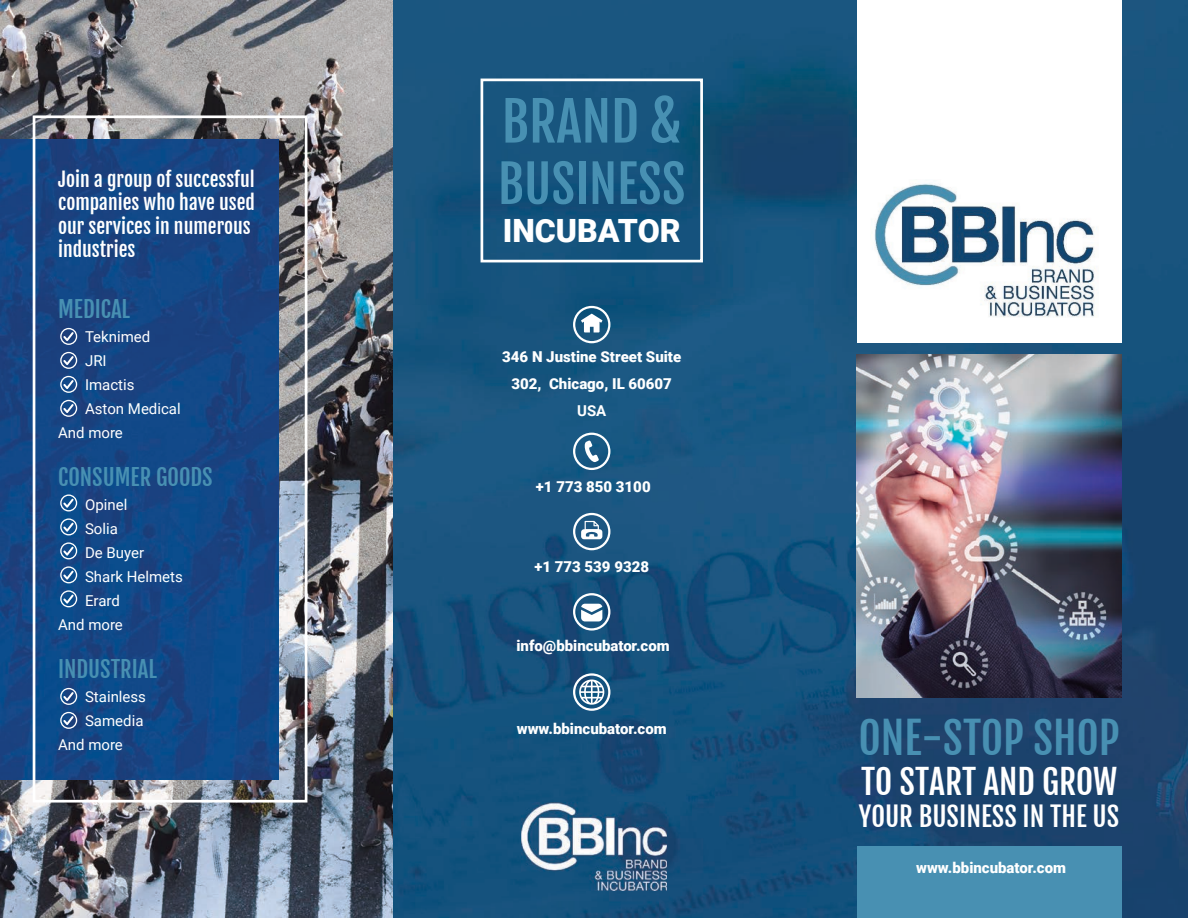
<style>
.page{position:relative;width:1188px;height:918px;background:#fff}
.page>*{position:absolute;margin:0;border:0;box-sizing:border-box;transform-origin:0 0}
.t1{font:53.4px "Fjalla One";color:#4890b2}
.t2{font:51.15px "Fjalla One";color:#4890b2}
.t3{font:43.05px "Fjalla One";color:#4890b2}
.t4{font:33.45px "Fjalla One";color:#fff}
.t5{font:900 32.1px "Roboto";color:#fff}
.t6{font:26.7px "Fjalla One";color:#fff}
.t7{font:22.5px "Fjalla One";color:#4890b2}
.t8{font:19.5px/23.4px "Fjalla One";color:#fff}
.t9{font:900 15px/27px "Roboto";color:#fff;text-align:center}
.t10{font:15px "Roboto";color:#fff}
.t11{font:700 15px "Roboto";color:#fff}
</style>
<div class="page">
<img style="left:0;top:0;width:393px;height:918px">
<img style="left:393px;top:0;width:636px;height:612px">
<img style="left:1029px;top:0;width:159px;height:918px">
<img style="left:393px;top:612px;width:530px;height:204px">
<div style="left:923px;top:698px;width:107px;height:149px;background:#1b426c"></div>
<div style="left:393px;top:816px;width:158px;height:102px;background:#13517c"></div>
<img style="left:658px;top:816px;width:266px;height:102px">
<img style="left:551px;top:891px;width:107px;height:27px">
<div style="left:857px;top:847px;width:265px;height:71px;background:#4890b2"></div>
<div style="left:857px;top:0;width:265px;height:343px;background:#fff"></div>
<img style="left:874px;top:183px;width:221px;height:134px">
<img style="left:857px;top:355px;width:265px;height:343px">
<div style="left:481px;top:79px;width:222px;height:183px;border:3px solid #fff"></div>
<img style="left:0;top:140px;width:279px;height:639px">
<svg style="left:60px;top:328px;width:17px;height:17px"></svg>
<svg style="left:60px;top:352px;width:17px;height:17px"></svg>
<svg style="left:60px;top:376px;width:17px;height:17px"></svg>
<svg style="left:60px;top:400px;width:17px;height:17px"></svg>
<svg style="left:60px;top:494px;width:17px;height:18px"></svg>
<svg style="left:60px;top:518px;width:17px;height:17px"></svg>
<svg style="left:60px;top:542px;width:17px;height:17px"></svg>
<svg style="left:60px;top:566px;width:17px;height:17px"></svg>
<svg style="left:60px;top:590px;width:17px;height:17px"></svg>
<svg style="left:60px;top:688px;width:17px;height:17px"></svg>
<svg style="left:60px;top:712px;width:17px;height:17px"></svg>
<div style="left:33px;top:115px;width:274px;height:688px;border:3px solid #fff"></div>
<div style="left:573px;top:433px;width:37px;height:37px;border:2px solid #fff;border-radius:50%"></div>
<div style="left:573px;top:513px;width:37px;height:37px;border:2px solid #fff;border-radius:50%"></div>
<div style="left:573px;top:593px;width:37px;height:38px;border:2px solid #fff;border-radius:50%"></div>
<div style="left:573px;top:673px;width:37px;height:38px;border:2px solid #fff;border-radius:50%"></div>
<div style="left:573px;top:306px;width:37px;height:37px;border:2px solid #fff;border-radius:50%"></div>
<svg style="left:581px;top:521px;width:21px;height:18px"></svg>
<svg style="left:581px;top:604px;width:21px;height:17px"></svg>
<svg style="left:581px;top:314px;width:21px;height:18px"></svg>
<svg style="left:585px;top:441px;width:14px;height:21px"></svg>
<svg style="left:579px;top:679px;width:25px;height:26px"></svg>
<img style="left:521px;top:803px;width:146px;height:88px">
<h3 class="t8" style="left:58px;top:168px;width:198px">Join a group of successful companies who have used our services in numerous industries</h3>
<h3 class="t7" style="left:58px;top:296px;width:74px">MEDICAL</h3>
<p class="t10" style="left:85px;top:326px;width:67px">Teknimed</p>
<p class="t10" style="left:85px;top:350px;width:23px">JRI</p>
<p class="t10" style="left:85px;top:374px;width:51px">Imactis</p>
<p class="t10" style="left:85px;top:398px;width:97px">Aston Medical</p>
<p class="t10" style="left:58px;top:422px;width:66px">And more</p>
<h3 class="t7" style="left:58px;top:464px;width:156px">CONSUMER GOODS</h3>
<p class="t10" style="left:85px;top:494px;width:44px">Opinel</p>
<p class="t10" style="left:85px;top:518px;width:34px">Solia</p>
<p class="t10" style="left:85px;top:542px;width:61px">De Buyer</p>
<p class="t10" style="left:85px;top:566px;width:99px">Shark Helmets</p>
<p class="t10" style="left:85px;top:590px;width:36px">Erard</p>
<p class="t10" style="left:58px;top:614px;width:66px">And more</p>
<h3 class="t7" style="left:58px;top:656px;width:100px">INDUSTRIAL</h3>
<p class="t10" style="left:85px;top:686px;width:62px">Stainless</p>
<p class="t10" style="left:85px;top:710px;width:60px">Samedia</p>
<p class="t10" style="left:58px;top:734px;width:66px">And more</p>
<h1 class="t1" style="left:502px;top:89px;width:182px">BRAND &amp;</h1>
<h2 class="t2" style="left:498px;top:152px;width:189px">BUSINESS</h2>
<h3 class="t5" style="left:503px;top:209px;width:180px">INCUBATOR</h3>
<p class="t9" style="left:502px;top:343px;width:180px">346 N Justine Street Suite<br>302, Chicago, IL 60607</p>
<p class="t11" style="left:577px;top:400px;width:31px">USA</p>
<p class="t9" style="left:536px;top:473px;width:116px">+1 773 850 3100</p>
<p class="t9" style="left:534px;top:552px;width:116px">+1 773 539 9328</p>
<p class="t9" style="left:517px;top:632px;width:155px">info@bbincubator.com</p>
<p class="t9" style="left:517px;top:714px;width:151px">www.bbincubator.com</p>
<h3 class="t3" style="left:859px;top:712px;width:262px">ONE-STOP SHOP</h3>
<h3 class="t4" style="left:861px;top:761px;width:258px">TO START AND GROW</h3>
<h3 class="t6" style="left:859px;top:800px;width:262px">YOUR BUSINESS IN THE US</h3>
<p class="t9" style="left:916px;top:854px;width:151px">www.bbincubator.com</p>
</div>
